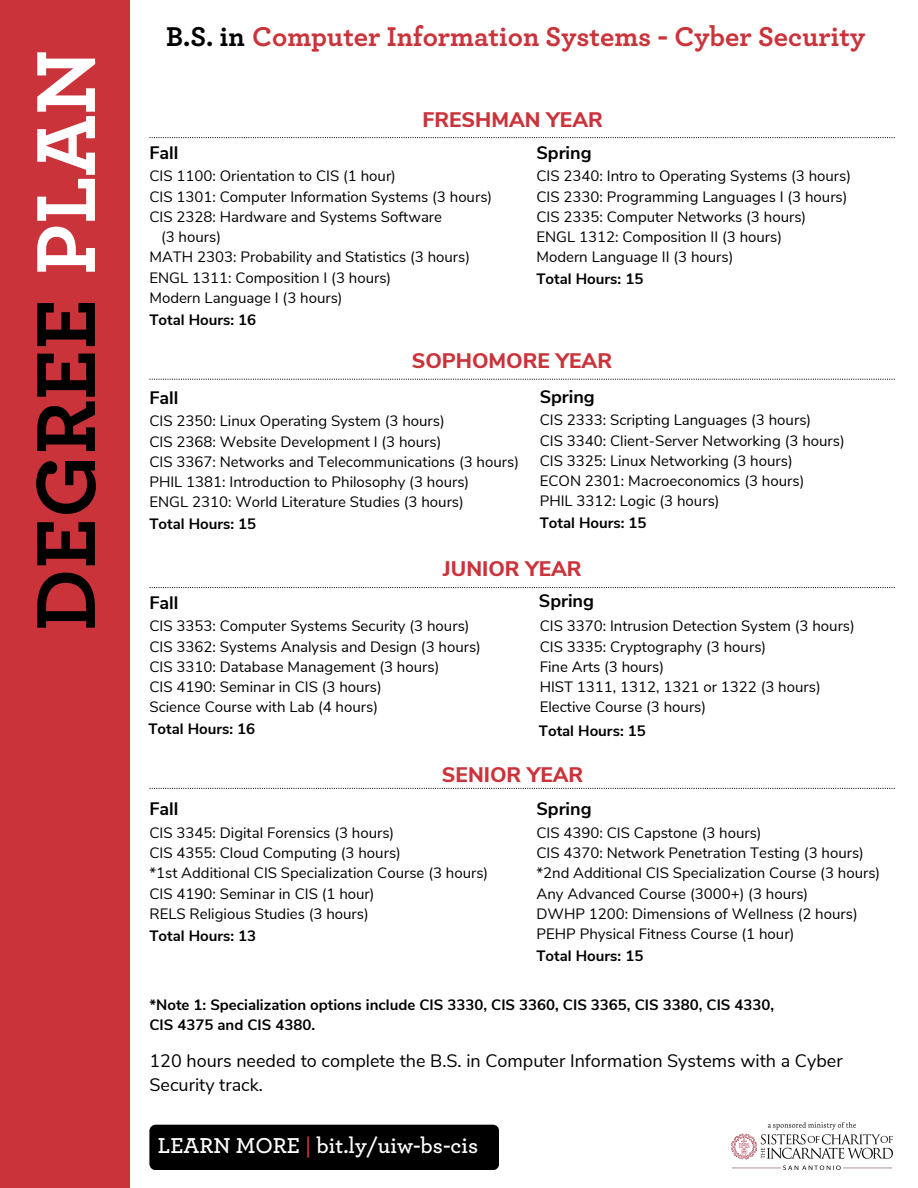
<style>
.page{position:relative;width:918px;height:1188px;background:#fff}
.page>*{position:absolute;margin:0;border:0;box-sizing:border-box;transform-origin:0 0}
.t1{font:700 87.75px "Archer Pro";color:#000}
.t2{font:700 28.5px "Archer Pro";color:#cb333b}
.t3{font:600 22.65px "Archer Pro";color:#fff}
.t4{font:800 21px "Nunito Sans";color:#cb333b}
.t5{font:18px/24.8px "Nunito Sans";color:#000}
.t6{font:700 18px "Nunito Sans";color:#000}
.t7{font:15px/20.2px "Nunito Sans";color:#000}
.t8{font:700 15px/20.2px "Nunito Sans";color:#000}
.s1{color:#fff}
.s2{color:#000}
.s3{color:#cb333b}
</style>
<div class="page">
<div style="left:0;top:0;width:130px;height:1188px;background:#cb333b"></div>
<div style="left:149px;top:1125px;width:350px;height:45px;background:#000;border-radius:6px"></div>
<svg style="left:149px;top:137px;width:746px;height:1px"></svg>
<svg style="left:149px;top:379px;width:746px;height:1px"></svg>
<svg style="left:149px;top:587px;width:746px;height:1px"></svg>
<svg style="left:149px;top:788px;width:746px;height:1px"></svg>
<img style="left:732px;top:1123px;width:161px;height:47px">
<h1 class="t1" style="left:25px;top:631px;width:583px;rotate:-90deg">DEGREE <span class="s1">PLAN</span></h1>
<h2 class="t2" style="left:166px;top:23px;width:701px"><span class="s2">B.S. in</span> Computer Information Systems - Cyber Security</h2>
<h3 class="t4" style="left:422px;top:106px;width:182px">FRESHMAN YEAR</h3>
<p class="t6" style="left:149px;top:141px;width:31px">Fall</p>
<p class="t7" style="left:149px;top:166px;width:248px">CIS 1100: Orientation to CIS (1 hour)</p>
<p class="t7" style="left:149px;top:187px;width:344px">CIS 1301: Computer Information Systems (3 hours)</p>
<p class="t7" style="left:149px;top:207px;width:294px">CIS 2328: Hardware and Systems Software</p>
<p class="t7" style="left:161px;top:227px;width:62px">(3 hours)</p>
<p class="t7" style="left:149px;top:247px;width:322px">MATH 2303: Probability and Statistics (3 hours)</p>
<p class="t7" style="left:149px;top:268px;width:243px">ENGL 1311: Composition I (3 hours)</p>
<p class="t7" style="left:149px;top:288px;width:195px">Modern Language I (3 hours)</p>
<p class="t8" style="left:149px;top:310px;width:108px">Total Hours: 16</p>
<p class="t6" style="left:536px;top:141px;width:57px">Spring</p>
<p class="t7" style="left:536px;top:166px;width:316px">CIS 2340: Intro to Operating Systems (3 hours)<br>CIS 2330: Programming Languages I (3 hours)<br>CIS 2335: Computer Networks (3 hours)<br>ENGL 1312: Composition II (3 hours)<br>Modern Language II (3 hours)</p>
<p class="t8" style="left:536px;top:269px;width:108px">Total Hours: 15</p>
<h3 class="t4" style="left:412px;top:347px;width:202px">SOPHOMORE YEAR</h3>
<p class="t6" style="left:540px;top:385px;width:57px">Spring</p>
<p class="t7" style="left:540px;top:410px;width:307px">CIS 2333: Scripting Languages (3 hours)<br>CIS 3340: Client-Server Networking (3 hours)<br>CIS 3325: Linux Networking (3 hours)<br>ECON 2301: Macroeconomics (3 hours)<br>PHIL 3312: Logic (3 hours)</p>
<p class="t8" style="left:540px;top:513px;width:108px">Total Hours: 15</p>
<h3 class="t4" style="left:443px;top:554px;width:140px">JUNIOR YEAR</h3>
<p class="t6" style="left:149px;top:386px;width:31px">Fall</p>
<p class="t7" style="left:149px;top:411px;width:371px">CIS 2350: Linux Operating System (3 hours)<br>CIS 2368: Website Development I (3 hours)<br>CIS 3367: Networks and Telecommunications (3 hours)<br>PHIL 1381: Introduction to Philosophy (3 hours)<br>ENGL 2310: World Literature Studies (3 hours)</p>
<p class="t8" style="left:149px;top:514px;width:108px">Total Hours: 15</p>
<p class="t6" style="left:539px;top:588px;width:57px">Spring</p>
<p class="t7" style="left:540px;top:616px;width:317px">CIS 3370: Intrusion Detection System (3 hours)<br>CIS 3335: Cryptography (3 hours)<br>Fine Arts (3 hours)<br>HIST 1311, 1312, 1321 or 1322 (3 hours)<br>Elective Course (3 hours)</p>
<p class="t8" style="left:539px;top:721px;width:108px">Total Hours: 15</p>
<h3 class="t4" style="left:442px;top:761px;width:143px">SENIOR YEAR</h3>
<p class="t6" style="left:149px;top:591px;width:31px">Fall</p>
<p class="t7" style="left:149px;top:616px;width:333px">CIS 3353: Computer Systems Security (3 hours)<br>CIS 3362: Systems Analysis and Design (3 hours)<br>CIS 3310: Database Management (3 hours)<br>CIS 4190: Seminar in CIS (3 hours)<br>Science Course with Lab (4 hours)</p>
<p class="t8" style="left:148px;top:719px;width:108px">Total Hours: 16</p>
<p class="t6" style="left:149px;top:797px;width:31px">Fall</p>
<p class="t7" style="left:149px;top:823px;width:340px">CIS 3345: Digital Forensics (3 hours)<br>CIS 4355: Cloud Computing (3 hours)<br>*1st Additional CIS Specialization Course (3 hours)<br>CIS 4190: Seminar in CIS (1 hour)<br>RELS Religious Studies (3 hours)</p>
<p class="t8" style="left:149px;top:926px;width:108px">Total Hours: 13</p>
<p class="t6" style="left:536px;top:797px;width:57px">Spring</p>
<p class="t7" style="left:536px;top:823px;width:345px">CIS 4390: CIS Capstone (3 hours)<br>CIS 4370: Network Penetration Testing (3 hours) *2nd Additional CIS Specialization Course (3 hours)<br>Any Advanced Course (3000+) (3 hours)<br>DWHP 1200: Dimensions of Wellness (2 hours)<br>PEHP Physical Fitness Course (1 hour)</p>
<p class="t8" style="left:536px;top:946px;width:108px">Total Hours: 15</p>
<p class="t8" style="left:149px;top:995px;width:626px">*Note 1: Specialization options include CIS 3330, CIS 3360, CIS 3365, CIS 3380, CIS 4330,<br>CIS 4375 and CIS 4380.</p>
<p class="t5" style="left:149px;top:1048px;width:695px">120 hours needed to complete the B.S. in Computer Information Systems with a Cyber<br>Security track.</p>
<h3 class="t3" style="left:158px;top:1135px;width:322px">LEARN MORE <span class="s3">|</span> bit.ly/uiw-bs-cis</h3>
</div>
